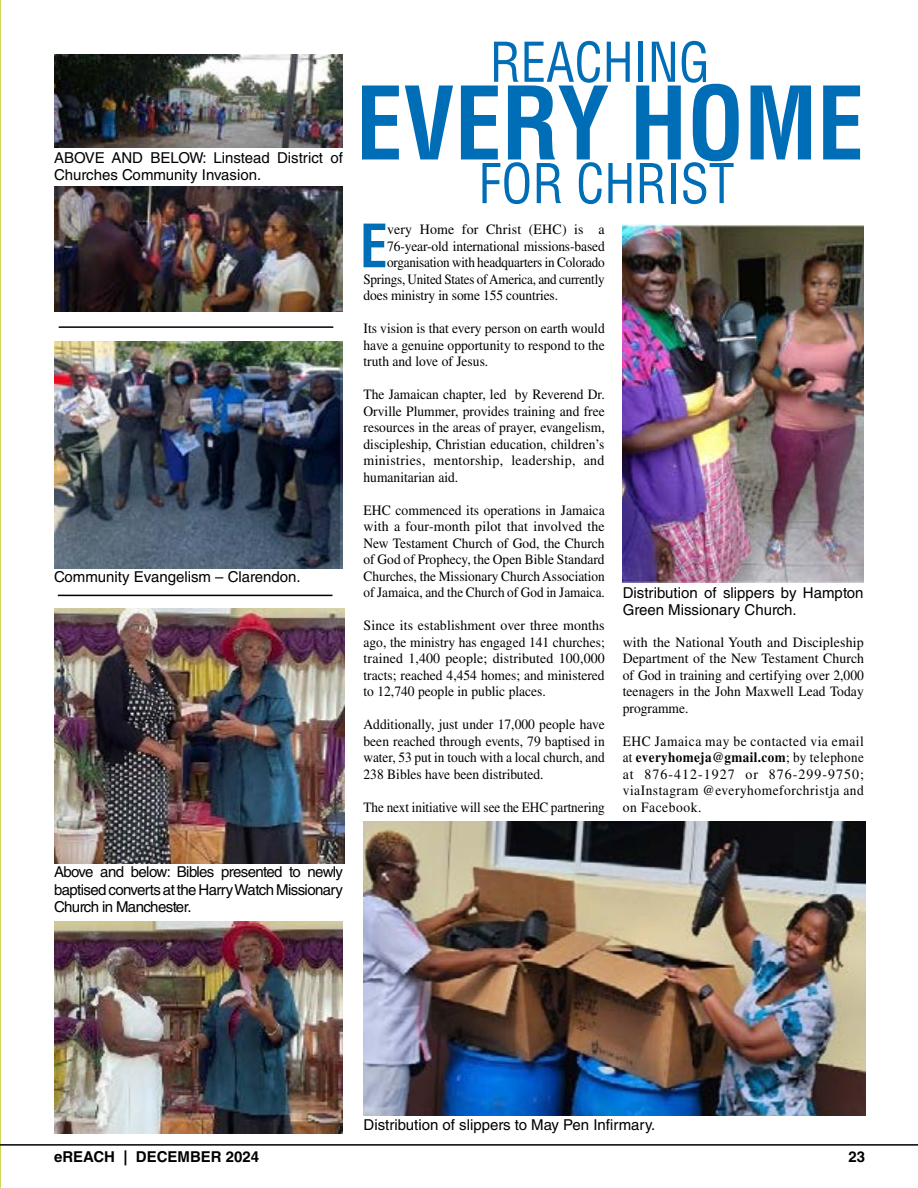
<style>
.page{position:relative;width:918px;height:1188px;background:#fff}
.page>*{position:absolute;margin:0;border:0;box-sizing:border-box;transform-origin:0 0}
.t1{font:700 condensed 98.55px "Helvetica LT Std";color:#006db7;scale:.95 1}
.t2{font:700 condensed 58.2px "Helvetica LT Std";color:#006db7;scale:.95 1}
.t3{font:condensed 53.55px "Helvetica LT Std";color:#006db7;scale:.95 1}
.t4{font:15px/17.2px "Helvetica LT Std";color:#000}
.t5{font:700 15px "Helvetica LT Std";color:#000}
.t6{font:14.25px/16.5px "Times LT Std";color:#000;text-align:justify;scale:.95 1}
.t7{font:14.25px/16.5px "Times LT Std";color:#000;text-align:justify}
.t8{font:14.25px/16.5px "Times LT Std";color:#000;text-align:justify;scale:.96 1}
.t9{font:14.25px "Times LT Std";color:#000;scale:.93 1}
.t10{font:14.25px "Times LT Std";letter-spacing:-.02em;color:#000;scale:.92 1}
.s1{font-weight:700}
</style>
<div class="page">
<hr style="left:0;top:0;width:1px;height:1188px;background:#cdd957">
<hr style="left:0;top:1144px;width:918px;height:2px;background:#000">
<img style="left:54px;top:341px;width:289px;height:228px">
<img style="left:54px;top:186px;width:289px;height:126px">
<img style="left:54px;top:54px;width:289px;height:94px">
<img style="left:54px;top:921px;width:289px;height:213px">
<img style="left:623px;top:225px;width:241px;height:358px">
<img style="left:364px;top:821px;width:501px;height:294px">
<img style="left:54px;top:608px;width:291px;height:256px">
<hr style="left:59px;top:326px;width:274px;height:2px;background:#000">
<hr style="left:58px;top:595px;width:275px;height:1px;background:#000">
<p class="t4" style="left:54px;top:149px;width:290px">ABOVE AND BELOW: Linstead District of<br>Churches Community Invasion.</p>
<p class="t4" style="left:54px;top:568px;width:248px">Community Evangelism – Clarendon.</p>
<h3 class="t3" style="left:490px;top:29px;width:233px">REACHING</h3>
<h1 class="t1" style="left:356px;top:62px;width:536px">EVERY HOME</h1>
<h3 class="t3" style="left:479px;top:150px;width:271px">FOR CHRIST</h3>
<h2 class="t2" style="left:360px;top:210px;width:31px">E</h2>
<p class="t7" style="left:387px;top:221px;width:219px">very Home for Christ (EHC) is a</p>
<p class="t6" style="left:387px;top:238px;width:231px">76-year-old international missions-based</p>
<p class="t9" style="left:387px;top:254px;width:236px">organisation with headquarters in Colorado</p>
<p class="t10" style="left:364px;top:271px;width:264px">Springs, United States of America, and currently</p>
<p class="t6" style="left:364px;top:287px;width:206px">does ministry in some 155 countries.</p>
<p class="t6" style="left:364px;top:320px;width:255px">Its vision is that every person on earth would have a genuine opportunity to respond to the truth and love of Jesus.</p>
<p class="t6" style="left:364px;top:386px;width:255px">The Jamaican chapter, led by Reverend Dr.<br>Orville Plummer, provides training and free resources in the areas of prayer, evangelism, discipleship, Christian education, children’s ministries, mentorship, leadership, and humanitarian aid.</p>
<p class="t8" style="left:364px;top:502px;width:253px">EHC commenced its operations in Jamaica with a four-month pilot that involved the New Testament Church of God, the Church of God of Prophecy, the Open Bible Standard Churches, the Missionary Church Association of Jamaica, and the Church of God in Jamaica.</p>
<p class="t7" style="left:364px;top:617px;width:243px">Since its establishment over three months ago, the ministry has engaged 141 churches; trained 1,400 people; distributed 100,000 tracts; reached 4,454 homes; and ministered to 12,740 people in public places.</p>
<p class="t6" style="left:364px;top:716px;width:256px">Additionally, just under 17,000 people have been reached through events, 79 baptised in water, 53 put in touch with a local church, and 238 Bibles have been distributed.</p>
<p class="t9" style="left:364px;top:799px;width:261px">The next initiative will see the EHC partnering</p>
<p class="t4" style="left:623px;top:584px;width:242px">Distribution of slippers by Hampton<br>Green Missionary Church.</p>
<p class="t7" style="left:623px;top:634px;width:243px">with the National Youth and Discipleship Department of the New Testament Church of God in training and certifying over 2,000 teenagers in the John Maxwell Lead Today programme.</p>
<p class="t6" style="left:623px;top:733px;width:255px">EHC Jamaica may be contacted via email at <span class="s1">everyhomeja@gmail.com</span>; by telephone at 876-412-1927 or 876-299-9750; viaInstagram @everyhomeforchristja and on Facebook.</p>
<p class="t4" style="left:54px;top:864px;width:290px;text-align:justify">Above and below: Bibles presented to newly baptised converts at the Harry Watch Missionary Church in Manchester.</p>
<p class="t4" style="left:364px;top:1116px;width:293px">Distribution of slippers to May Pen Infirmary.</p>
<p class="t5" style="left:54px;top:1147px;width:207px">eREACH | DECEMBER 2024</p>
<p class="t5" style="left:849px;top:1147px;width:18px">23</p>
</div>
